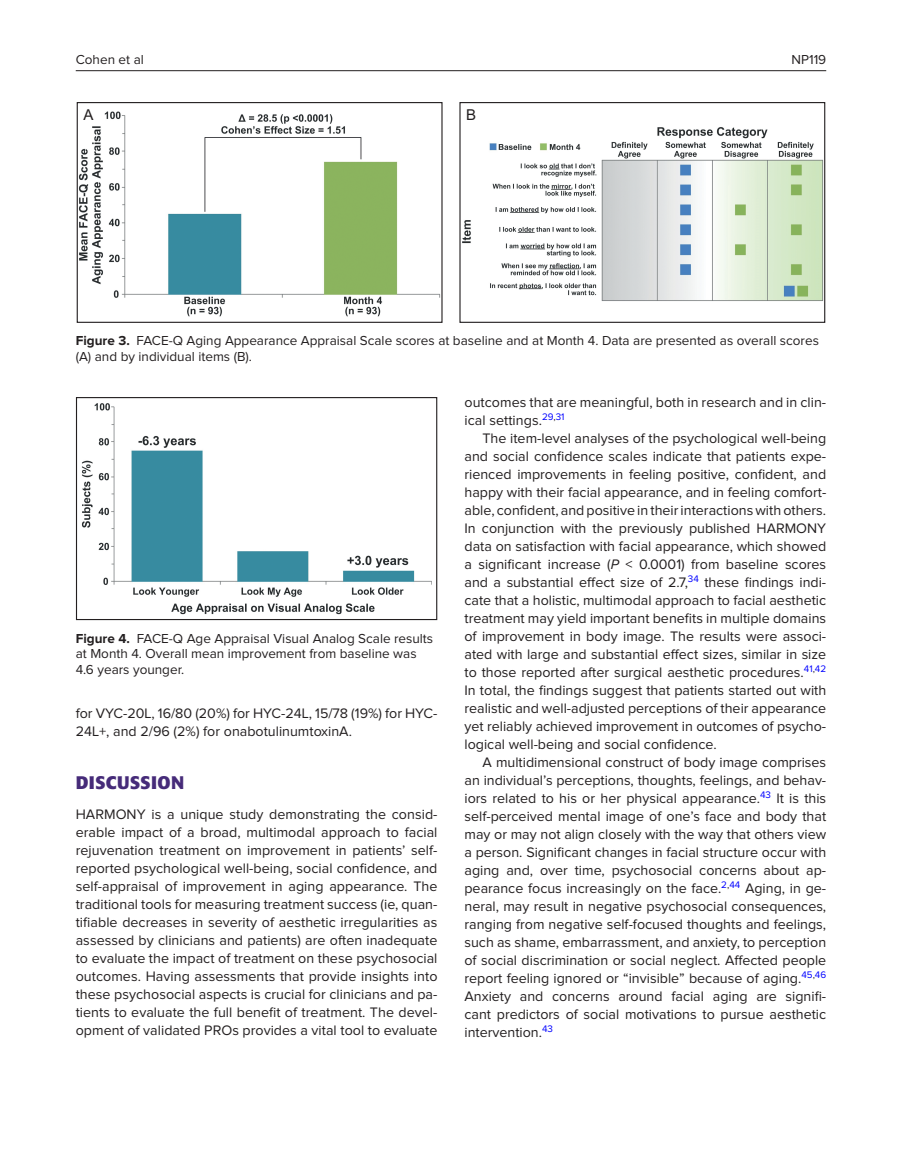
<style>
.page{position:relative;width:902px;height:1174px;background:#fff}
.page>*{position:absolute;margin:0;border:0;box-sizing:border-box;transform-origin:0 0}
.t1{font:700 18px "Formata";letter-spacing:.02em;color:#462b79}
.t2{font:15px "Arial";color:#231f20}
.t3{font:14.25px/18px "Proxima Nova";color:#231f20;text-align:justify}
.t4{font:13.5px/15.8px "Proxima Nova";color:#231f20}
.s1{font-weight:700}
.s2{font-style:italic}
</style>
<div class="page">
<hr style="left:76px;top:70px;width:750px;height:1px;background:#231f20">
<img style="left:79px;top:111px;width:361px;height:206px">
<img style="left:462px;top:127px;width:361px;height:174px">
<div style="left:77px;top:102px;width:365px;height:221px;border:1px solid #231f20"></div>
<div style="left:459px;top:102px;width:366px;height:221px;border:1px solid #231f20"></div>
<img style="left:81px;top:403px;width:351px;height:212px">
<div style="left:76px;top:397px;width:361px;height:223px;border:1px solid #231f20"></div>
<p class="t4" style="left:76px;top:52px;width:70px">Cohen et al</p>
<p class="t4" style="left:791px;top:52px;width:36px">NP119</p>
<p class="t2" style="left:83px;top:105px;width:12px">A</p>
<p class="t2" style="left:466px;top:105px;width:12px">B</p>
<p class="t4" style="left:76px;top:333px;width:744px"><span class="s1">Figure 3.</span> FACE-Q Aging Appearance Appraisal Scale scores at baseline and at Month 4. Data are presented as overall scores (A) and by individual items (B).</p>
<p class="t4" style="left:76px;top:631px;width:359px"><span class="s1">Figure 4.</span> FACE-Q Age Appraisal Visual Analog Scale results at Month 4. Overall mean improvement from baseline was<br>4.6 years younger.</p>
<p class="t3" style="left:76px;top:705px;width:363px">for VYC-20L, 16/80 (20%) for HYC-24L, 15/78 (19%) for HYC-<br>24L+, and 2/96 (2%) for onabotulinumtoxinA.</p>
<p class="t1" style="left:76px;top:771px;width:110px">DISCUSSION</p>
<p class="t3" style="left:76px;top:806px;width:363px">HARMONY is a unique study demonstrating the consid&shy;erable impact of a broad, multimodal approach to facial rejuvenation treatment on improvement in patients’ self&shy;reported psychological well-being, social confidence, and self-appraisal of improvement in aging appearance. The traditional tools for measuring treatment success (ie, quan&shy;tifiable decreases in severity of aesthetic irregularities as assessed by clinicians and patients) are often inadequate to evaluate the impact of treatment on these psychosocial outcomes. Having assessments that provide insights into these psychosocial aspects is crucial for clinicians and pa&shy;tients to evaluate the full benefit of treatment. The devel&shy;opment of validated PROs provides a vital tool to evaluate</p>
<p class="t3" style="left:464px;top:393px;width:363px">outcomes that are meaningful, both in research and in clin&shy;ical settings.<sup>29</sup><sup>,</sup><sup>31</sup></p>
<p class="t3" style="left:464px;top:429px;width:363px;text-indent:18px">The item-level analyses of the psychological well-being and social confidence scales indicate that patients expe&shy;rienced improvements in feeling positive, confident, and happy with their facial appearance, and in feeling comfort&shy;able, confident, and positive in their interactions with others.<br>In conjunction with the previously published HARMONY data on satisfaction with facial appearance, which showed a significant increase (<span class="s2">P</span> &lt; 0.0001) from baseline scores and a substantial effect size of 2.7,<sup>34</sup> these findings indi&shy;cate that a holistic, multimodal approach to facial aesthetic treatment may yield important benefits in multiple domains of improvement in body image. The results were associ&shy;ated with large and substantial effect sizes, similar in size to those reported after surgical aesthetic procedures.<sup>41</sup><sup>,</sup><sup>42<br></sup>In total, the findings suggest that patients started out with realistic and well-adjusted perceptions of their appearance yet reliably achieved improvement in outcomes of psycho&shy;logical well-being and social confidence.</p>
<p class="t3" style="left:464px;top:753px;width:363px;text-indent:18px">A multidimensional construct of body image comprises an individual’s perceptions, thoughts, feelings, and behav&shy;iors related to his or her physical appearance.<sup>43</sup> It is this self-perceived mental image of one’s face and body that may or may not align closely with the way that others view a person. Significant changes in facial structure occur with aging and, over time, psychosocial concerns about ap&shy;pearance focus increasingly on the face.<sup>2</sup><sup>,</sup><sup>44</sup> Aging, in ge&shy;neral, may result in negative psychosocial consequences, ranging from negative self-focused thoughts and feelings, such as shame, embarrassment, and anxiety, to perception of social discrimination or social neglect. Affected people report feeling ignored or “invisible” because of aging.<sup>45</sup><sup>,</sup><sup>46<br></sup>Anxiety and concerns around facial aging are signifi&shy;cant predictors of social motivations to pursue aesthetic intervention.<sup>43</sup></p>
</div>
